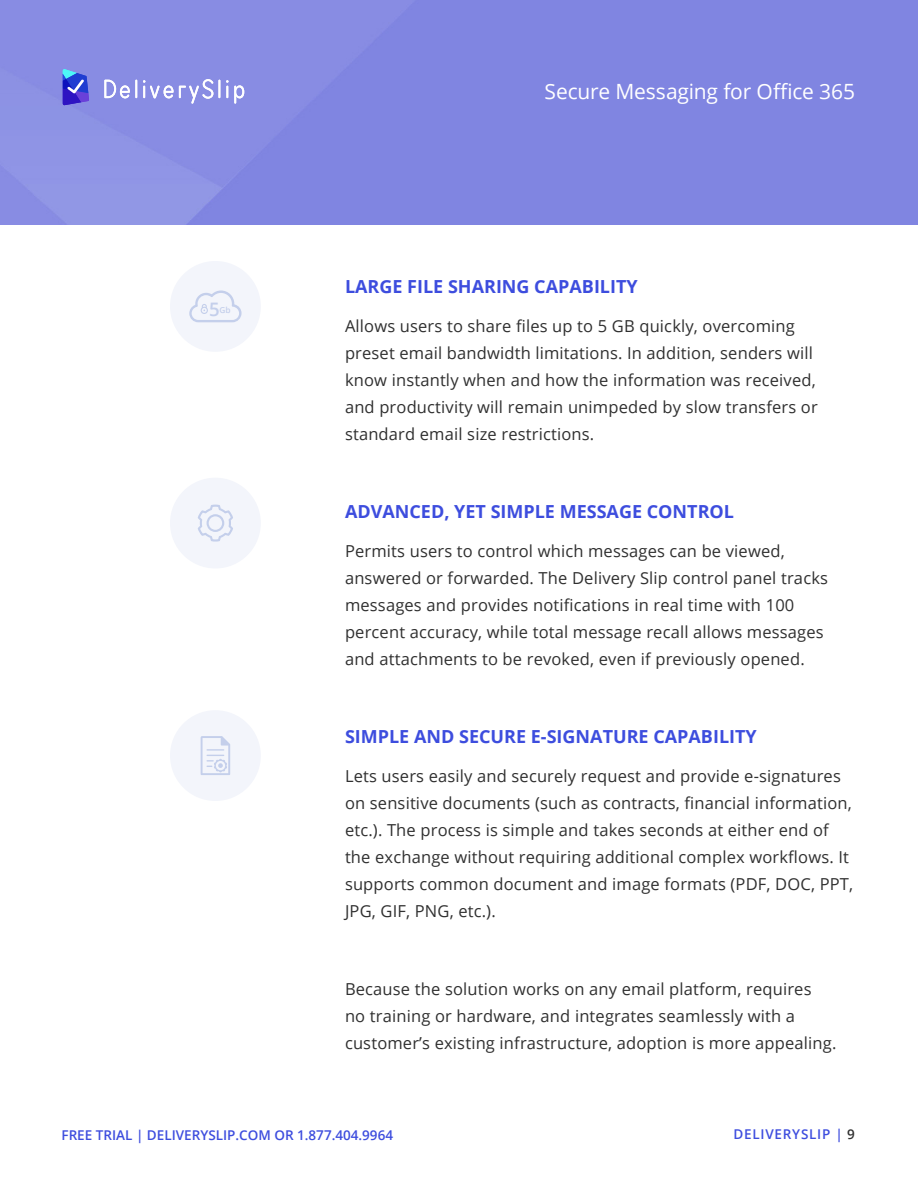
<style>
.page{position:relative;width:918px;height:1188px;background:#fff}
.page>*{position:absolute;margin:0;border:0;box-sizing:border-box;transform-origin:0 0}
.t1{font:21px "Open Sans";letter-spacing:-.01em;color:#fff}
.t2{font:600 18.6px "Open Sans";color:#c4cfeb}
.t3{font:700 18px "Open Sans";color:#3d4dde}
.t4{font:16.5px/27px "Open Sans";letter-spacing:.01em;color:#303030}
.t5{font:600 13.5px "Open Sans";color:#3d4dde}
.t6{font:600 13.5px "Open Sans";letter-spacing:.055em;color:#3d4dde}
.t7{font:600 8.25px "Open Sans";color:#c4cfeb}
.s1{color:#303030}
</style>
<div class="page">
<img style="left:0;top:0;width:918px;height:225px">
<svg style="left:143px;top:79px;width:77px;height:25px;background:#a0a3e8"></svg>
<svg style="left:104px;top:80px;width:33px;height:18px"></svg>
<svg style="left:226px;top:80px;width:18px;height:24px"></svg>
<svg style="left:63px;top:69px;width:26px;height:36px"></svg>
<div style="left:170px;top:261px;width:91px;height:91px;background:#f3f5fb;border-radius:50%"></div>
<svg style="left:189px;top:290px;width:53px;height:32px"></svg>
<div style="left:170px;top:478px;width:91px;height:90px;background:#f3f5fb;border-radius:50%"></div>
<svg style="left:198px;top:505px;width:35px;height:37px"></svg>
<div style="left:170px;top:710px;width:91px;height:91px;background:#f3f5fb;border-radius:50%"></div>
<svg style="left:201px;top:736px;width:29px;height:39px"></svg>
<p class="t2" style="left:209px;top:297px;width:12px">5</p>
<p class="t7" style="left:220px;top:305px;width:13px">Gb</p>
<p class="t1" style="left:544px;top:77px;width:312px">Secure Messaging for Office 365</p>
<p class="t3" style="left:345px;top:273px;width:294px">LARGE FILE SHARING CAPABILITY</p>
<p class="t4" style="left:345px;top:312px;width:474px">Allows users to share files up to 5 GB quickly, overcoming preset email bandwidth limitations. In addition, senders will know instantly when and how the information was received, and productivity will remain unimpeded by slow transfers or standard email size restrictions.</p>
<p class="t3" style="left:345px;top:498px;width:391px">ADVANCED, YET SIMPLE MESSAGE CONTROL</p>
<p class="t4" style="left:345px;top:537px;width:485px">Permits users to control which messages can be viewed, answered or forwarded. The Delivery Slip control panel tracks messages and provides notifications in real time with 100 percent accuracy, while total message recall allows messages and attachments to be revoked, even if previously opened.</p>
<p class="t3" style="left:345px;top:723px;width:413px">SIMPLE AND SECURE E-SIGNATURE CAPABILITY</p>
<p class="t4" style="left:345px;top:762px;width:510px">Lets users easily and securely request and provide e-signatures on sensitive documents (such as contracts, financial information, etc.). The process is simple and takes seconds at either end of the exchange without requiring additional complex workflows. It supports common document and image formats (PDF, DOC, PPT, JPG, GIF, PNG, etc.).</p>
<p class="t4" style="left:345px;top:975px;width:493px">Because the solution works on any email platform, requires<br>no training or hardware, and integrates seamlessly with a customer’s existing infrastructure, adoption is more appealing.</p>
<p class="t5" style="left:62px;top:1126px;width:333px">FREE TRIAL | DELIVERYSLIP.COM OR 1.877.404.9964</p>
<p class="t6" style="left:734px;top:1125px;width:123px">DELIVERYSLIP | <span class="s1">9</span></p>
</div>
